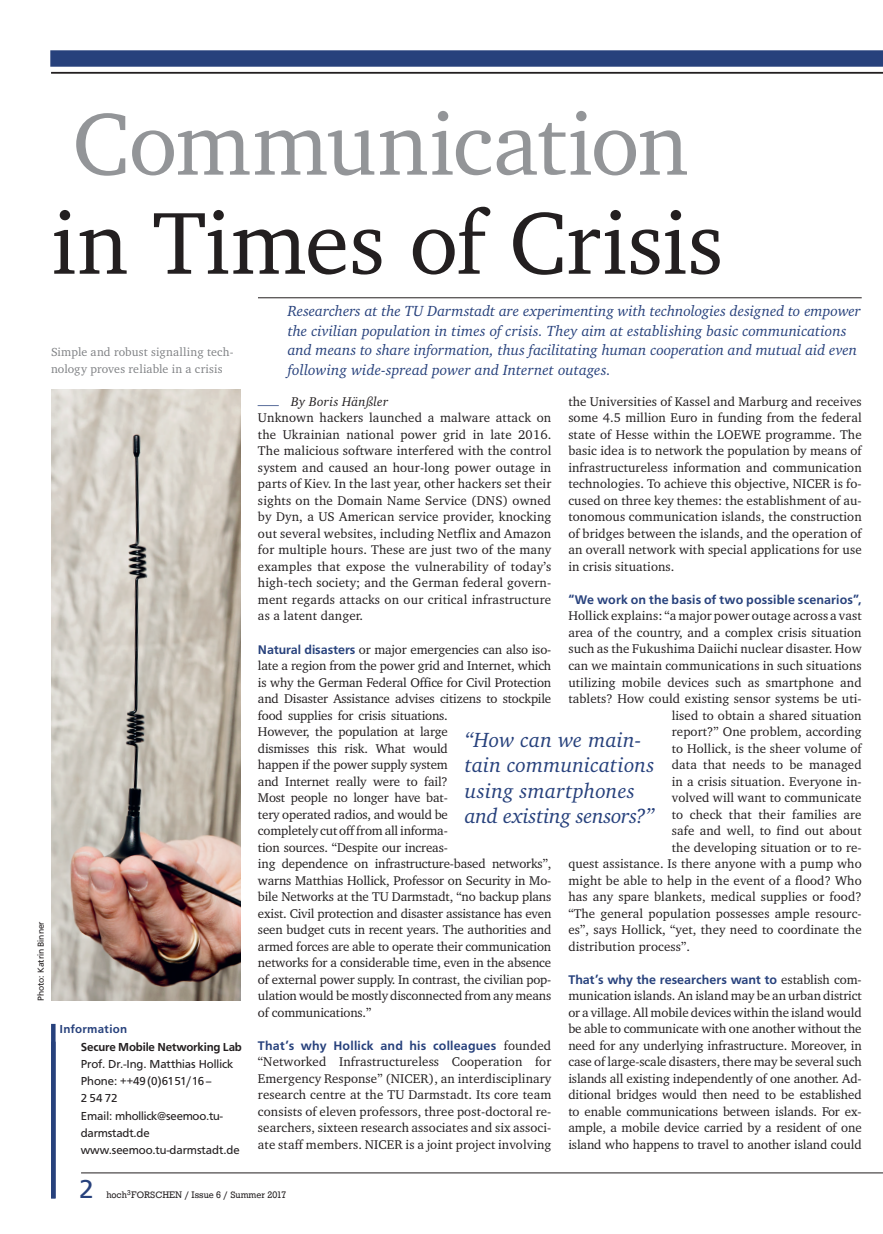
<style>
.page{position:relative;width:883px;height:1234px;background:#fff}
.page>*{position:absolute;margin:0;border:0;box-sizing:border-box;transform-origin:0 0}
.t1{font:90px "Charter";color:#231f20}
.t2{font:90px "Charter";letter-spacing:-.015em;color:#939598}
.t3{font:27px "Front Page Pro";color:#27417c}
.t4{font:italic 21px/25.5px "Charter";letter-spacing:.005em;color:#27417c}
.t5{font:italic 15px/19.5px "Charter";color:#27417c}
.t6{font:12.9px/16.5px "Charter";letter-spacing:.01em;color:#231f20;text-align:justify}
.t7{font:12.9px/16.5px "Charter";letter-spacing:-.01em;color:#231f20}
.t8{font:500 12.9px "Front Page Pro";letter-spacing:.01em;color:#27417c}
.t9{font:12px/17.2px "Front Page Pro";letter-spacing:-.005em;color:#231f20}
.t10{font:12px/16.5px "Charter";letter-spacing:.01em;color:#808285}
.t11{font:500 12px "Front Page Pro";letter-spacing:-.015em;color:#231f20}
.t12{font:500 12px "Front Page Pro";letter-spacing:.025em;color:#27417c}
.t13{font:9.75px "Stafford";color:#231f20}
.t14{font:9px "Front Page Pro";color:#231f20}
.s1{font-family:"Charter";font-weight:400;color:#231f20}
.s2{font-style:italic}
.s3{font-family:"Front Page Pro";font-weight:500;color:#27417c}
</style>
<div class="page">
<svg style="left:50px;top:50px;width:832px;height:17px;background:#2e4780"></svg>
<hr style="left:51px;top:72px;width:831px;height:2px;background:#231f20">
<hr style="left:81px;top:1172px;width:801px;height:1px;background:#231f20">
<hr style="left:258px;top:297px;width:603px;height:1px;background:#231f20">
<div style="left:51px;top:1023px;width:5px;height:175px;background:#27417c"></div>
<img style="left:51px;top:389px;width:190px;height:611px">
<h1 class="t2" style="left:72px;top:88px;width:617px">Communication</h1>
<h1 class="t1" style="left:51px;top:187px;width:673px">in Times of Crisis</h1>
<p class="t5" style="left:288px;top:300px;width:574px">Researchers at the TU Darmstadt are experimenting with technologies designed to empower the civilian population in times of crisis. They aim at establishing basic communications and means to share information, thus facilitating human cooperation and mutual aid even following wide-spread power and Internet outages.</p>
<p class="t6" style="left:568px;top:393px;width:295px">the Universities of Kassel and Marburg and receives some 4.5 million Euro in funding from the federal state of Hesse within the LOEWE programme. The basic idea is to network the population by means of infrastructureless information and communication technologies. To achieve this objective, NICER is fo&shy;cused on three key themes: the establishment of au&shy;tonomous communication islands, the construction of bridges between the islands, and the operation of an overall network with special applications for use in crisis situations.</p>
<p class="t8" style="left:568px;top:590px;width:295px">“We work on the basis of two possible scenarios”,</p>
<p class="t6" style="left:568px;top:607px;width:295px">Hollick explains: “a major power outage across a vast</p>
<p class="t6" style="left:568px;top:624px;width:295px">area of the country, and a complex crisis situation</p>
<p class="t6" style="left:568px;top:640px;width:295px">such as the Fukushima Daiichi nuclear disaster. How</p>
<p class="t6" style="left:568px;top:657px;width:295px">can we maintain communications in such situations</p>
<p class="t6" style="left:568px;top:673px;width:295px">utilizing mobile devices such as smartphone and</p>
<p class="t6" style="left:568px;top:690px;width:295px">tablets? How could existing sensor systems be uti-</p>
<p class="t6" style="left:671px;top:706px;width:191px">lised to obtain a shared situation</p>
<p class="t6" style="left:671px;top:723px;width:191px">report?” One problem, according</p>
<p class="t6" style="left:671px;top:739px;width:191px">to Hollick, is the sheer volume of</p>
<p class="t6" style="left:671px;top:756px;width:191px">data that needs to be managed</p>
<p class="t6" style="left:671px;top:772px;width:191px">in a crisis situation. Everyone in-</p>
<p class="t6" style="left:671px;top:789px;width:191px">volved will want to communicate</p>
<p class="t6" style="left:671px;top:805px;width:191px">to check that their families are</p>
<p class="t6" style="left:671px;top:822px;width:191px">safe and well, to find out about</p>
<p class="t6" style="left:671px;top:838px;width:191px">the developing situation or to re-</p>
<p class="t6" style="left:568px;top:855px;width:295px">quest assistance. Is there anyone with a pump who</p>
<p class="t6" style="left:568px;top:871px;width:295px">might be able to help in the event of a flood? Who</p>
<p class="t6" style="left:568px;top:888px;width:295px">has any spare blankets, medical supplies or food?</p>
<p class="t6" style="left:568px;top:904px;width:295px">“The general population possesses ample resourc-</p>
<p class="t6" style="left:568px;top:921px;width:295px">es”, says Hollick, “yet, they need to coordinate the</p>
<p class="t6" style="left:568px;top:937px;width:123px">distribution process”.</p>
<p class="t8" style="left:568px;top:969px;width:295px">That’s why the researchers want to <span class="s1">establish com-</span></p>
<p class="t6" style="left:568px;top:987px;width:295px">munication islands. An island may be an urban district or a village. All mobile devices within the island would be able to communicate with one another without the need for any underlying infrastructure. Moreover, in case of large-scale disasters, there may be several such islands all existing independently of one another. Ad&shy;ditional bridges would then need to be established to enable communications between islands. For ex&shy;ample, a mobile device carried by a resident of one island who happens to travel to another island could</p>
<p class="t10" style="left:51px;top:343px;width:184px">Simple and robust signalling tech&shy;nology proves reliable in a crisis</p>
<p class="t6" style="left:258px;top:393px;width:295px;text-align:left"><sup>_</sup> <span class="s2">By Boris Hänßler<br></span>Unknown hackers launched a malware attack on the Ukrainian national power grid in late 2016.<br>The malicious software interfered with the control system and caused an hour-long power outage in parts of Kiev. In the last year, other hackers set their sights on the Domain Name Service (DNS) owned by Dyn, a US American service provider, knocking out several websites, including Netflix and Amazon for multiple hours. These are just two of the many examples that expose the vulnerability of today’s high-tech society; and the German federal govern&shy;ment regards attacks on our critical infrastructure as a latent danger.</p>
<p class="t7" style="left:258px;top:640px;width:295px"><span class="s3">Natural disasters</span> or major emergencies can also iso&shy;late a region from the power grid and Internet, which is why the German Federal Office for Civil Protection and Disaster Assistance advises citizens to stockpile food supplies for crisis situations.<br>However, the population at large<br>dismisses this risk. What would<br>happen if the power supply system<br>and Internet really were to fail?<br>Most people no longer have bat-<br>tery operated radios, and would be<br>completely cut off from all informa-<br>tion sources. “Despite our increas-<br>ing dependence on infrastructure-based networks”, warns Matthias Hollick, Professor on Security in Mo&shy;bile Networks at the TU Darmstadt, “no backup plans exist. Civil protection and disaster assistance has even seen budget cuts in recent years. The authorities and armed forces are able to operate their communication networks for a considerable time, even in the absence of external power supply. In contrast, the civilian pop&shy;ulation would be mostly disconnected from any means of communications.”</p>
<p class="t8" style="left:258px;top:1035px;width:295px">That’s why Hollick and his colleagues <span class="s1">founded</span></p>
<p class="t6" style="left:258px;top:1053px;width:295px">“Networked Infrastructureless Cooperation for Emergency Response” (NICER), an interdisciplinary research centre at the TU Darmstadt. Its core team consists of eleven professors, three post-doctoral re&shy;searchers, sixteen research associates and six associ&shy;ate staff members. NICER is a joint project involving</p>
<h3 class="t4" style="left:465px;top:726px;width:191px">“How can we main&shy;tain communications using smartphones and existing sensors?”</h3>
<p class="t14" style="left:34px;top:1000px;width:81px;rotate:-90deg">Photo: Katrin Binner</p>
<p class="t12" style="left:60px;top:1020px;width:69px">Information</p>
<p class="t11" style="left:81px;top:1037px;width:163px">Secure Mobile Networking Lab</p>
<p class="t9" style="left:81px;top:1054px;width:160px">Prof. Dr.-Ing. Matthias Hollick<br>Phone: ++49 (0)6151/16–<br>25472<br>Email: mhollick@seemoo.tu&shy;darmstadt.de www.seemoo.tu-darmstadt.de</p>
<h2 class="t3" style="left:79px;top:1169px;width:16px">2</h2>
<p class="t13" style="left:106px;top:1189px;width:181px">hoch<sup>3</sup>FORSCHEN / Issue 6 / Summer 2017</p>
</div>
